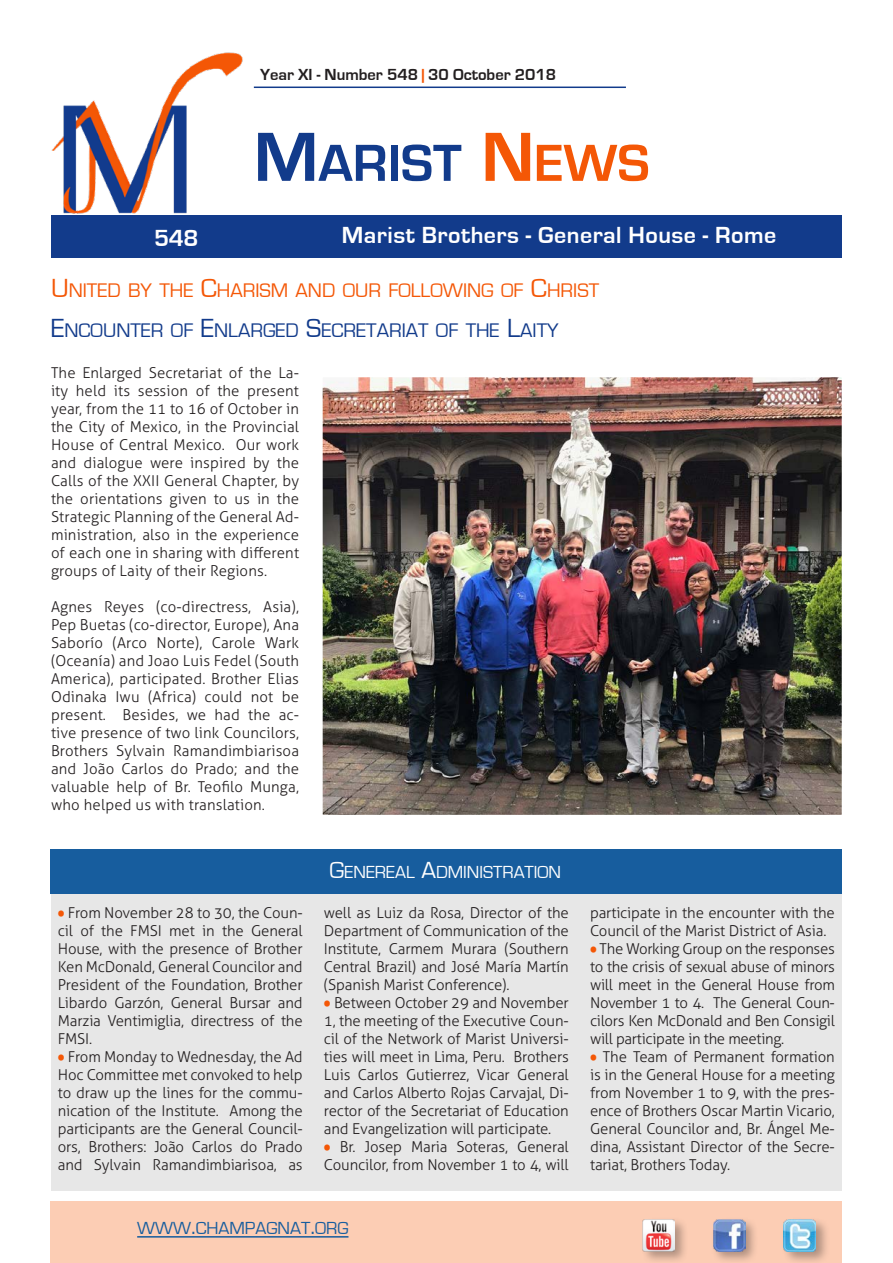
<style>
.page{position:relative;width:893px;height:1263px;background:#fff}
.page>*{position:absolute;margin:0;border:0;box-sizing:border-box;transform-origin:0 0}
.t1{font:700 54px "Eurostile";color:#123b8b}
.t2{font:700 24px "Eurostile";letter-spacing:.02em;color:#fff}
.Titolo{font:20.25px "Eurostile";color:#f45706}
.Titolo-2{font:20.25px "Eurostile";color:#123b8b}
.TitoloBox{font:18px "Eurostile";color:#fff}
.t3{font:18px "Eurostile";color:#175d9e}
.t4{font:700 16.5px "Eurostile";color:#231f20}
.Testo_sinEspacio{font:300 15px/18px "Aller";letter-spacing:-.01em;color:#231f20;text-align:justify}
.Testo_normal{font:300 15px/18px "Aller";letter-spacing:.01em;color:#231f20;text-align:justify}
.s1{color:#f45706}
.s2{font-size:72px}
.s3{font-size:72px;color:#f45706}
.s4{font-size:27px}
.s5{font-family:"Berlin Sans FB";font-weight:400;color:#f45706}
.s6{font-size:24px}
</style>
<div class="page">
<div style="left:51px;top:215px;width:791px;height:43px;background:#123b8b"></div>
<div style="left:50px;top:1201px;width:792px;height:62px;background:#fccdb4"></div>
<hr style="left:137px;top:1236px;width:211px;height:1px;background:#175d9e">
<div style="left:711px;top:1217px;width:48px;height:46px;background:#231f20;opacity:.35"></div>
<img style="left:713px;top:1219px;width:32px;height:32px">
<div style="left:781px;top:1217px;width:49px;height:46px;background:#231f20;opacity:.35"></div>
<img style="left:784px;top:1219px;width:32px;height:32px">
<hr style="left:254px;top:87px;width:372px;height:1px;background:#123b8b">
<div style="left:641px;top:1217px;width:47px;height:46px;background:#231f20;opacity:.35"></div>
<img style="left:642px;top:1219px;width:33px;height:32px">
<img style="left:51px;top:52px;width:192px;height:162px">
<div style="left:51px;top:877px;width:791px;height:314px;background:#e7e7e7"></div>
<div style="left:50px;top:849px;width:792px;height:44px;background:#175d9e"></div>
<img style="left:324px;top:378px;width:517px;height:436px">
<p class="t4" style="left:260px;top:66px;width:298px">Year XI - Number 548 <span class="s1">|</span> 30 October 2018</p>
<h1 class="t1" style="left:254px;top:134px;width:397px"><span class="s2">M</span>ARIST <span class="s3">N</span><span class="s1">EWS</span></h1>
<h2 class="t2" style="left:154px;top:225px;width:46px">548</h2>
<h2 class="t2" style="left:342px;top:222px;width:436px">Marist Brothers - General House - Rome</h2>
<p class="Titolo" style="left:51px;top:279px;width:550px"><span class="s4">U</span>NITED BY THE <span class="s4">C</span>HARISM AND OUR FOLLOWING OF <span class="s4">C</span>HRIST</p>
<p class="Titolo-2" style="left:51px;top:319px;width:509px"><span class="s4">E</span>NCOUNTER OF <span class="s4">E</span>NLARGED <span class="s4">S</span>ECRETARIAT OF THE <span class="s4">L</span>AITY</p>
<p class="Testo_normal" style="left:51px;top:364px;width:250px">The Enlarged Secretariat of the La&shy;ity held its session of the present year, from the 11 to 16 of October in the City of Mexico, in the Provincial House of Central Mexico. Our work and dialogue were inspired by the Calls of the XXII General Chapter, by the orientations given to us in the Strategic Planning of the General Ad&shy;ministration, also in the experience of each one in sharing with different groups of Laity of their Regions.</p>
<p class="Testo_normal" style="left:51px;top:598px;width:250px">Agnes Reyes (co-directress, Asia), Pep Buetas (co-director, Europe), Ana Saborío (Arco Norte), Carole Wark (Oceanía) and Joao Luis Fedel (South America), participated. Brother Elias Odinaka Iwu (Africa) could not be present. Besides, we had the ac&shy;tive presence of two link Councilors, Brothers Sylvain Ramandimbiarisoa and João Carlos do Prado; and the valuable help of Br. Teofilo Munga, who helped us with translation.</p>
<p class="Testo_sinEspacio" style="left:58px;top:904px;width:246px"><span class="s5">•</span> From November 28 to 30, the Coun&shy;cil of the FMSI met in the General House, with the presence of Brother Ken McDonald, General Councilor and President of the Foundation, Brother Libardo Garzón, General Bursar and Marzia Ventimiglia, directress of the FMSI.</p>
<p class="Testo_sinEspacio" style="left:58px;top:1048px;width:246px"><span class="s5">•</span> From Monday to Wednesday, the Ad Hoc Committee met convoked to help to draw up the lines for the commu&shy;nication of the Institute. Among the participants are the General Council&shy;ors, Brothers: João Carlos do Prado and Sylvain Ramandimbiarisoa, as</p>
<p class="TitoloBox" style="left:330px;top:862px;width:233px"><span class="s6">G</span>ENEREAL <span class="s6">A</span>DMINISTRATION</p>
<p class="Testo_sinEspacio" style="left:324px;top:904px;width:246px">well as Luiz da Rosa, Director of the Department of Communication of the Institute, Carmem Murara (Southern Central Brazil) and José María Martín (Spanish Marist Conference).</p>
<p class="Testo_sinEspacio" style="left:324px;top:994px;width:246px"><span class="s5">•</span> Between October 29 and November 1, the meeting of the Executive Coun&shy;cil of the Network of Marist Universi&shy;ties will meet in Lima, Peru. Brothers Luis Carlos Gutierrez, Vicar General and Carlos Alberto Rojas Carvajal, Di&shy;rector of the Secretariat of Education and Evangelization will participate.</p>
<p class="Testo_sinEspacio" style="left:324px;top:1138px;width:246px"><span class="s5">•</span> Br. Josep Maria Soteras, General<br>Councilor, from November 1 to 4, will</p>
<p class="t3" style="left:137px;top:1219px;width:213px">WWW<span class="s6">.</span>CHAMPAGNAT<span class="s6">.</span>ORG</p>
<p class="Testo_sinEspacio" style="left:590px;top:904px;width:246px">participate in the encounter with the<br>Council of the Marist District of Asia.</p>
<p class="Testo_sinEspacio" style="left:590px;top:940px;width:246px"><span class="s5">•</span> The Working Group on the responses to the crisis of sexual abuse of minors will meet in the General House from November 1 to 4. The General Coun&shy;cilors Ken McDonald and Ben Consigil will participate in the meeting.</p>
<p class="Testo_sinEspacio" style="left:590px;top:1048px;width:246px"><span class="s5">•</span> The Team of Permanent formation is in the General House for a meeting from November 1 to 9, with the pres&shy;ence of Brothers Oscar Martin Vicario, General Councilor and, Br. Ángel Me&shy;dina, Assistant Director of the Secre&shy;tariat, Brothers Today.</p>
</div>
